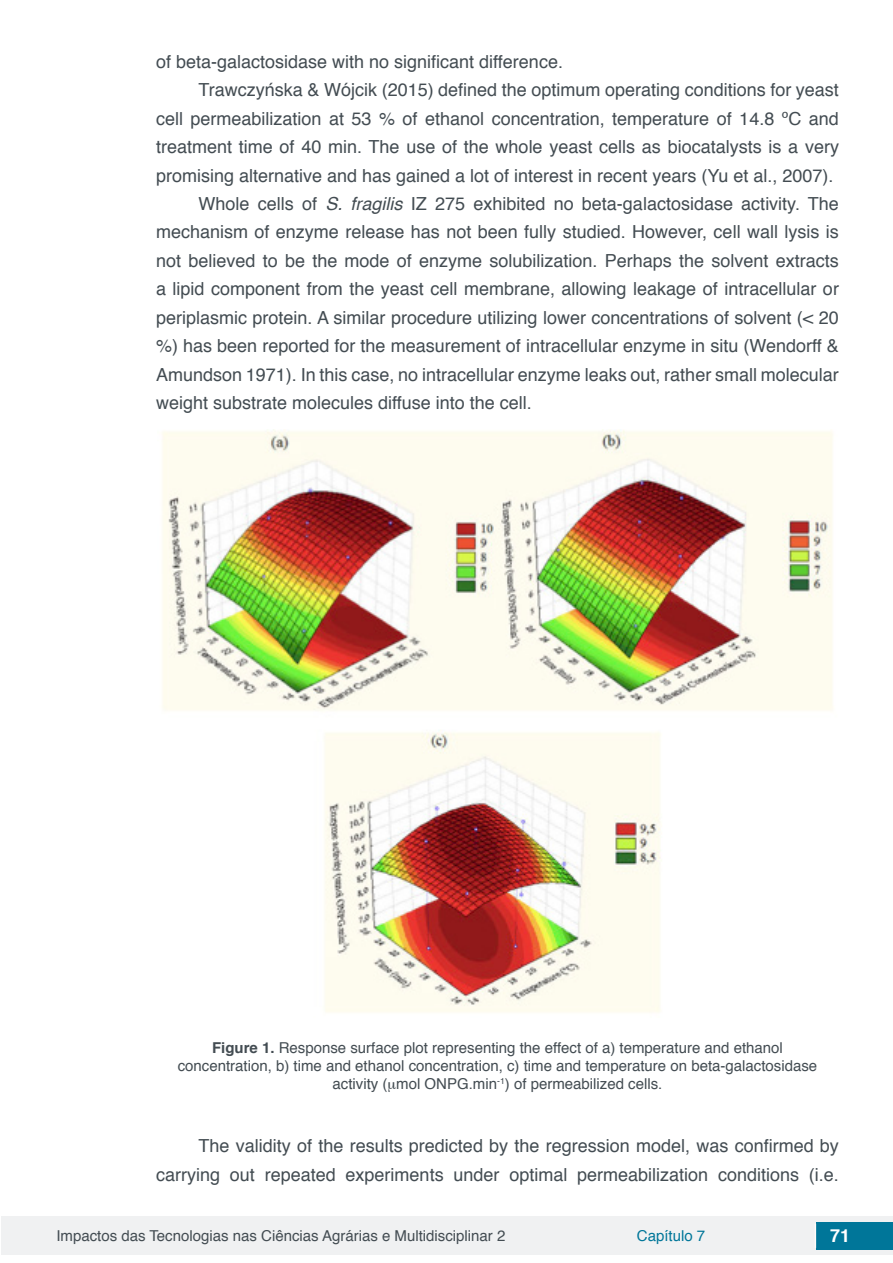
<style>
.page{position:relative;width:893px;height:1263px;background:#fff}
.page>*{position:absolute;margin:0;border:0;box-sizing:border-box;transform-origin:0 0}
.t1{font:18px/28.5px "Helvetica";color:#434c52;text-align:right}
.t2{font:700 18px "Helvetica";color:#fff}
.t3{font:15px/18px "Helvetica";color:#434c52;text-align:center}
.t4{font:15px "Helvetica";color:#007699}
.s1{font-style:italic}
.s2{font-weight:700}
</style>
<div class="page">
<div style="left:1px;top:1216px;width:891px;height:38px;background:#f0f1f2"></div>
<div style="left:816px;top:1222px;width:77px;height:27px;background:#007699"></div>
<svg style="left:815px;top:1224px;width:1px;height:24px"></svg>
<img style="left:162px;top:430px;width:671px;height:583px">
<p class="t1" style="left:156px;top:47px;width:408px">of beta-galactosidase with no significant difference.</p>
<p class="t1" style="left:199px;top:76px;width:642px">Trawczyńska &amp; Wójcik (2015) defined the optimum operating conditions for yeast</p>
<p class="t1" style="left:156px;top:104px;width:684px">cell permeabilization at 53 % of ethanol concentration, temperature of 14.8 ºC and</p>
<p class="t1" style="left:156px;top:133px;width:684px">treatment time of 40 min. The use of the whole yeast cells as biocatalysts is a very</p>
<p class="t1" style="left:156px;top:161px;width:679px">promising alternative and has gained a lot of interest in recent years (Yu et al., 2007).</p>
<p class="t1" style="left:199px;top:190px;width:642px">Whole cells of <span class="s1">S. fragilis</span> IZ 275 exhibited no beta-galactosidase activity. The</p>
<p class="t1" style="left:156px;top:218px;width:684px">mechanism of enzyme release has not been fully studied. However, cell wall lysis is</p>
<p class="t1" style="left:156px;top:247px;width:684px">not believed to be the mode of enzyme solubilization. Perhaps the solvent extracts</p>
<p class="t1" style="left:156px;top:275px;width:684px">a lipid component from the yeast cell membrane, allowing leakage of intracellular or</p>
<p class="t1" style="left:156px;top:304px;width:684px">periplasmic protein. A similar procedure utilizing lower concentrations of solvent (&lt; 20</p>
<p class="t1" style="left:156px;top:332px;width:684px">%) has been reported for the measurement of intracellular enzyme in situ (Wendorff &amp;</p>
<p class="t1" style="left:156px;top:361px;width:684px">Amundson 1971). In this case, no intracellular enzyme leaks out, rather small molecular</p>
<p class="t1" style="left:156px;top:389px;width:377px">weight substrate molecules diffuse into the cell.</p>
<p class="t3" style="left:178px;top:1039px;width:641px"><span class="s2">Figure 1.</span> Response surface plot representing the effect of a) temperature and ethanol concentration, b) time and ethanol concentration, c) time and temperature on beta-galactosidase activity ( mol ONPG.min<sup>-1</sup>) of permeabilized cells.</p>
<p class="t1" style="left:156px;top:1132px;width:684px">The validity of the results predicted by the regression model, was confirmed by carrying out repeated experiments under optimal permeabilization conditions (i.e.</p>
<p class="t3" style="left:56px;top:1227px;width:451px">Impactos das Tecnologias nas Ciências Agrárias e Multidisciplinar 2</p>
<p class="t4" style="left:637px;top:1224px;width:70px">Capítulo 7</p>
<p class="t2" style="left:830px;top:1221px;width:22px">71</p>
</div>
